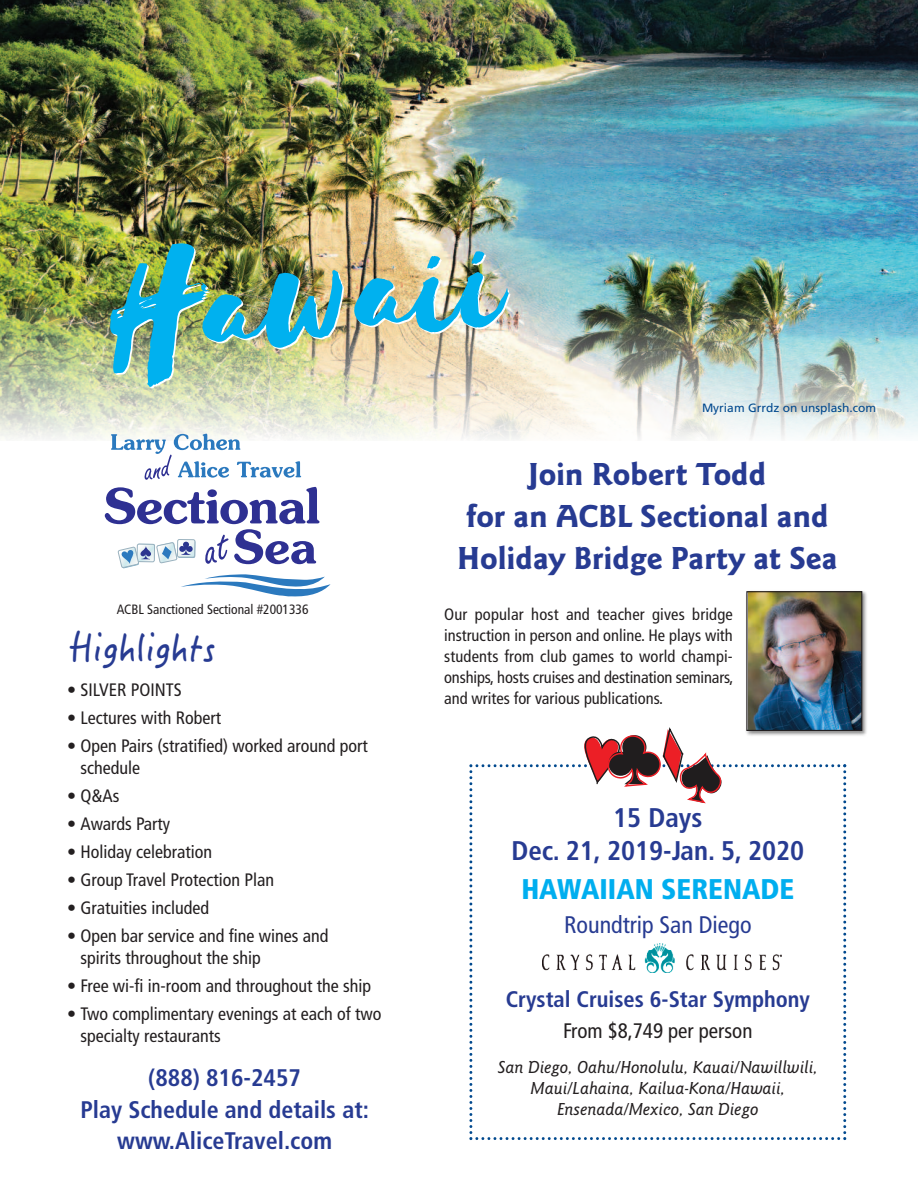
<style>
.page{position:relative;width:918px;height:1188px;background:#fff}
.page>*{position:absolute;margin:0;border:0;box-sizing:border-box;transform-origin:0 0}
.t1{font:183px "Selima";color:#00b1ef}
.t2{font:36px "Hanzi Pen TC W5";color:#273b92}
.t3{font:700 33px/42px "Goudy Sans";color:#273b92;text-align:center}
.t4{font:900 condensed 28.5px "Frutiger";color:#00aeef}
.t5{font:700 condensed 27px/33px "Frutiger";color:#273b92;text-align:center}
.t6{font:700 condensed 24px/31.5px "Frutiger";color:#273b92;text-align:center}
.t7{font:condensed 24px "Frutiger";color:#273b92}
.t8{font:700 condensed 22.5px "Frutiger";color:#273b92}
.t9{font:condensed 21px "Frutiger";color:#231f20}
.t10{font:condensed 18px/21.6px "Frutiger";color:#231f20}
.t11{font:italic 500 18px/21px "Goudy Sans";color:#231f20;text-align:center}
.t12{font:condensed 16.5px/21px "Frutiger";color:#231f20;text-align:justify}
.t13{font:condensed 13.5px "Frutiger";color:#231f20}
.t14{font:12px "Frutiger";color:#01498e}
</style>
<div class="page">
<img style="left:0;top:0;width:918px;height:300px">
<img style="left:0;top:300px;width:918px;height:139px">
<svg style="left:469px;top:727px;width:377px;height:413px"></svg>
<img style="left:741px;top:591px;width:126px;height:150px">
<img style="left:748px;top:593px;width:112px;height:136px">
<div style="left:746px;top:591px;width:116px;height:140px;border:1px solid #231f20"></div>
<img style="left:543px;top:944px;width:238px;height:29px">
<svg style="left:105px;top:487px;width:226px;height:110px"></svg>
<svg style="left:111px;top:434px;width:190px;height:46px"></svg>
<h1 class="t1" style="left:102px;top:251px;width:399px;rotate:-6deg">Hawaii</h1>
<p class="t14" style="left:702px;top:403px;width:176px">Myriam Grrdz on unsplash.com</p>
<p class="t13" style="left:117px;top:603px;width:193px">ACBL Sanctioned Sectional #2001336</p>
<h2 class="t2" style="left:69px;top:625px;width:148px">Highlights</h2>
<p class="t10" style="left:67px;top:680px;width:116px">• SILVER POINTS</p>
<p class="t10" style="left:67px;top:708px;width:155px">• Lectures with Robert</p>
<p class="t10" style="left:81px;top:736px;width:289px;text-indent:-13px">• Open Pairs (stratified) worked around port schedule</p>
<p class="t10" style="left:67px;top:786px;width:54px">• Q&amp;As</p>
<p class="t10" style="left:67px;top:814px;width:104px">• Awards Party</p>
<p class="t10" style="left:67px;top:842px;width:146px">• Holiday celebration</p>
<p class="t10" style="left:67px;top:870px;width:208px">• Group Travel Protection Plan</p>
<p class="t10" style="left:67px;top:898px;width:143px">• Gratuities included</p>
<p class="t10" style="left:81px;top:927px;width:249px;text-indent:-13px">• Open bar service and fine wines and spirits throughout the ship</p>
<p class="t10" style="left:67px;top:976px;width:306px">• Free wi-fi in-room and throughout the ship</p>
<p class="t10" style="left:81px;top:1004px;width:303px;text-indent:-13px">• Two complimentary evenings at each of two specialty restaurants</p>
<h3 class="t6" style="left:80px;top:1064px;width:290px">(888) 816-2457<br>Play Schedule and details at: www.AliceTravel.com</h3>
<h3 class="t3" style="left:457px;top:456px;width:382px">Join Robert Todd<br>for an ACBL Sectional and<br>Holiday Bridge Party at Sea</h3>
<p class="t12" style="left:444px;top:605px;width:291px">Our popular host and teacher gives bridge instruction in person and online. He plays with students from club games to world champi&shy;onships, hosts cruises and destination seminars, and writes for various publications.</p>
<h3 class="t5" style="left:511px;top:803px;width:294px">15 Days<br>Dec. 21, 2019-Jan. 5, 2020</h3>
<h3 class="t4" style="left:521px;top:877px;width:274px">HAWAIIAN SERENADE</h3>
<h3 class="t7" style="left:564px;top:915px;width:189px">Roundtrip San Diego</h3>
<p class="t8" style="left:506px;top:990px;width:306px">Crystal Cruises 6-Star Symphony</p>
<p class="t9" style="left:563px;top:1022px;width:191px">From $8,749 per person</p>
<p class="t11" style="left:498px;top:1057px;width:321px">San Diego, Oahu/Honolulu, Kauai/Nawillwili,<br>Maui/Lahaina, Kailua-Kona/Hawaii,<br>Ensenada/Mexico, San Diego</p>
</div>
